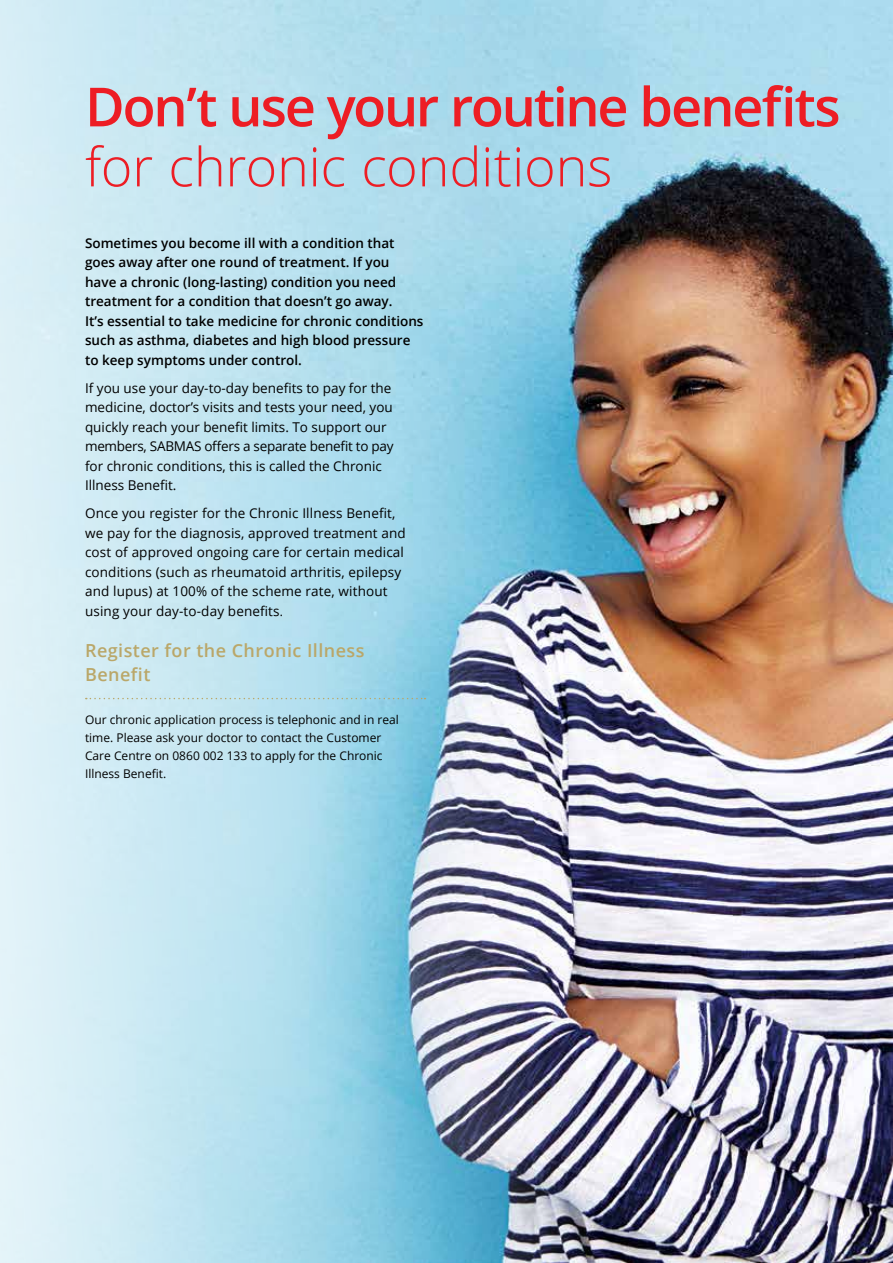
<style>
.page{position:relative;width:893px;height:1263px;background:#fff}
.page>*{position:absolute;margin:0;border:0;box-sizing:border-box;transform-origin:0 0}
.t1{font:600 54px "Open Sans";letter-spacing:-.04em;color:#ed1d24}
.t2{font:300 54px "Open Sans";letter-spacing:-.005em;color:#ed1d24}
.t3{font:600 18px/24px "Open Sans";letter-spacing:.025em;color:#baa769}
.t4{font:13.5px/19.5px "Open Sans";letter-spacing:.01em;color:#000}
.t5{font:600 13.5px/19.5px "Open Sans";color:#000}
.t6{font:12px/18px "Open Sans";color:#000}
.s1{font-size:12px}
</style>
<div class="page">
<img style="left:0;top:0;width:893px;height:1263px">
<svg style="left:86px;top:698px;width:339px;height:1px"></svg>
<h1 class="t1" style="left:85px;top:70px;width:757px">Don’t use your routine benefits</h1>
<h1 class="t2" style="left:85px;top:130px;width:529px">for chronic conditions</h1>
<p class="t5" style="left:85px;top:233px;width:340px">Sometimes you become ill with a condition that goes away after one round of treatment. If you have a chronic (long-lasting) condition you need treatment for a condition that doesn’t go away.<br>It’s essential to take medicine for chronic conditions such as asthma, diabetes and high blood pressure to keep symptoms under control.</p>
<p class="t4" style="left:85px;top:378px;width:310px">If you use your day-to-day benefits to pay for the medicine, doctor’s visits and tests your need, you quickly reach your benefit limits. To support our members, SABMAS offers a separate benefit to pay for chronic conditions, this is called the Chronic Illness Benefit.</p>
<p class="t4" style="left:85px;top:503px;width:322px">Once you register for the Chronic Illness Benefit, we pay for the diagnosis, approved treatment and cost of approved ongoing care for certain medical conditions (such as rheumatoid arthritis, epilepsy and lupus) at 100% of the scheme rate, without using your day-to-day benefits<span class="s1">.</span></p>
<h2 class="t3" style="left:85px;top:638px;width:281px">Register for the Chronic Illness<br>Benefit</h2>
<p class="t6" style="left:85px;top:711px;width:315px">Our chronic application process is telephonic and in real time. Please ask your doctor to contact the Customer Care Centre on 0860 002 133 to apply for the Chronic Illness Benefit.</p>
</div>
